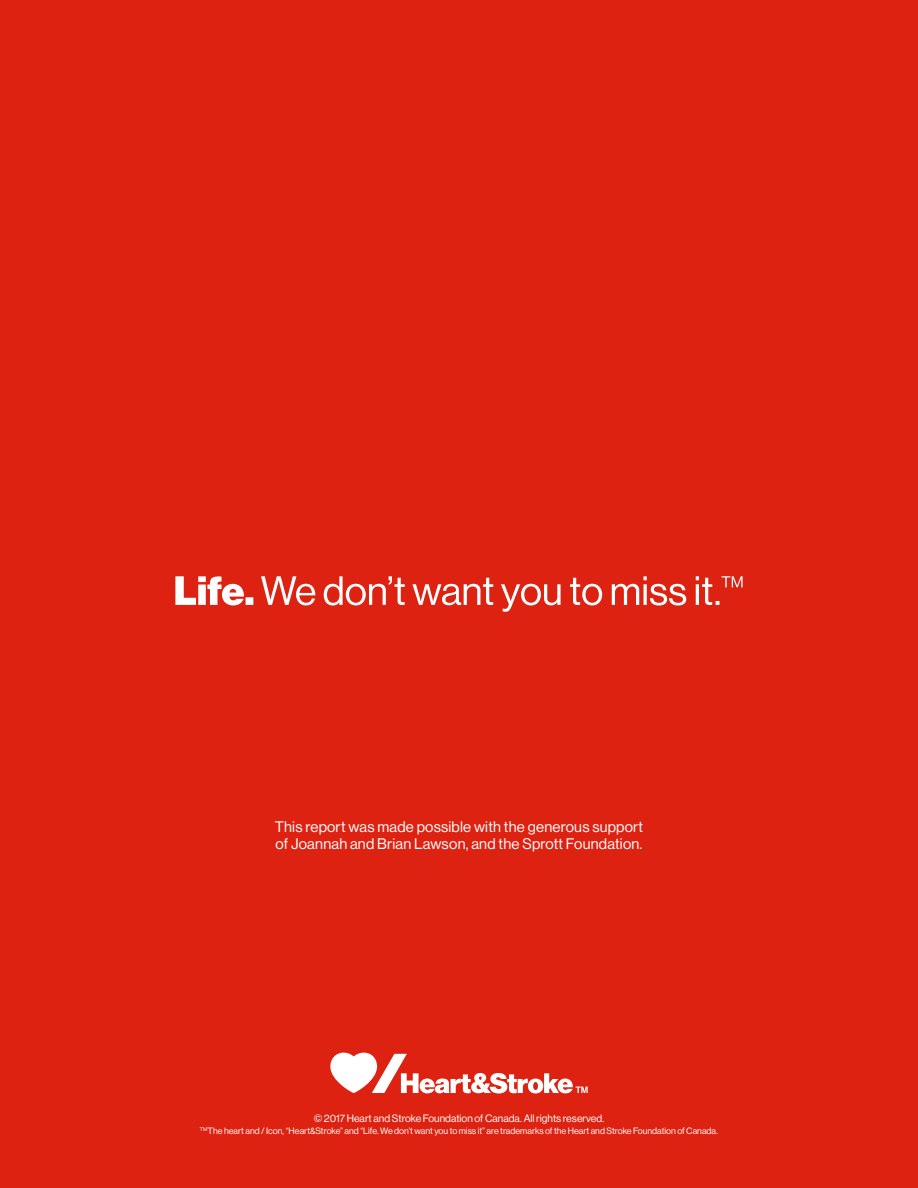
<style>
.page{position:relative;width:918px;height:1188px;background:#d21}
.page>*{position:absolute;margin:0;border:0;box-sizing:border-box;transform-origin:0 0}
.Paragraph_Style_1{font:15px/16.5px "N Haas Grotesk DS Std 55 Rg";letter-spacing:.015em;color:#fff}
.t1{font:10.5px "N Haas Grotesk DS Std 55 Rg";color:#fff}
.t2{font:9px "N Haas Grotesk DS Std 55 Rg";color:#fff}
</style>
<div class="page">
<svg style="left:330px;top:1052px;width:258px;height:42px"></svg>
<svg style="left:261px;top:576px;width:482px;height:36px"></svg>
<svg style="left:175px;top:576px;width:78px;height:29px"></svg>
<p class="Paragraph_Style_1" style="left:275px;top:819px;width:370px">This report was made possible with the generous support of Joannah and Brian Lawson, and the Sprott Foundation.</p>
<p class="t1" style="left:314px;top:1112px;width:292px">© 2017 Heart and Stroke Foundation of Canada. All rights reserved.</p>
<p class="t2" style="left:200px;top:1125px;width:520px"><sup>TM</sup>The heart and / Icon, “Heart&amp;Stroke” and “Life. We don’t want you to miss it” are trademarks of the Heart and Stroke Foundation of Canada.</p>
</div>
